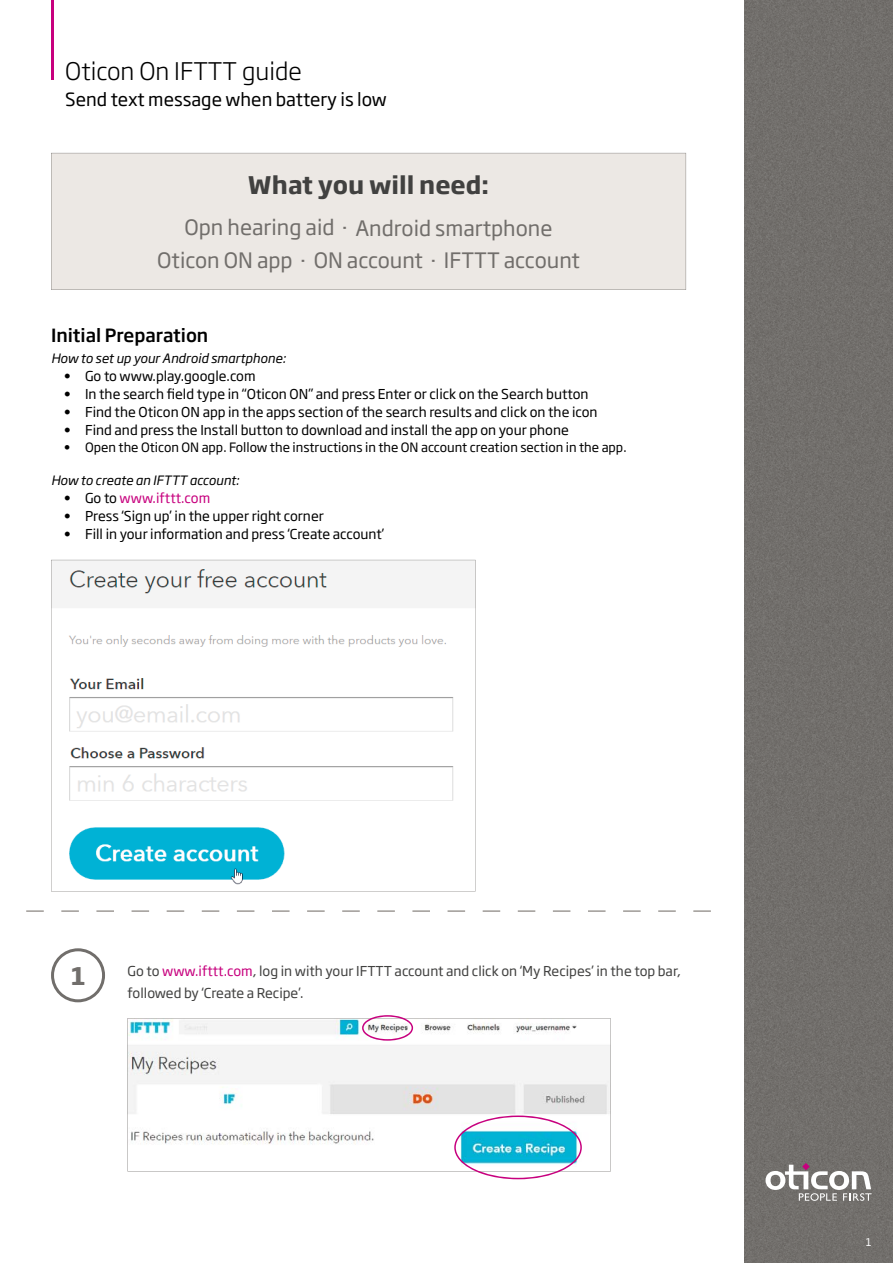
<style>
.page{position:relative;width:893px;height:1263px;background:#fff}
.page>*{position:absolute;margin:0;border:0;box-sizing:border-box;transform-origin:0 0}
.t1{font:300 24px "Soho Gothic Pro";color:#000}
.t2{font:700 24px "Soho Gothic Pro";color:#414140}
.t3{font:700 24px "Soho Gothic Pro";color:#716e6b}
.t4{font:21px/31.5px "Soho Gothic Pro";color:#716e6b;text-align:center}
.t5{font:18px "Soho Gothic Pro";color:#000}
.t6{font:500 18px "Soho Gothic Pro";color:#000}
.t7{font:13.5px "Soho Gothic Pro";color:#000}
.t8{font:13.5px/21px "Soho Gothic Pro";color:#414140}
.t9{font:13.5px "Soho Gothic Pro";color:#c7007e}
.t10{font:12.75px "Soho Gothic Pro";color:#000}
.t11{font:italic 12.75px "Soho Gothic Pro";color:#000}
.t12{font:10.5px "Soho Gothic Pro";color:#fff}
.s1{font-weight:700}
.s2{color:#000}
.s3{color:#c7007e}
</style>
<div class="page">
<div style="left:744px;top:0;width:149px;height:1263px;background:#726f6c"></div>
<hr style="left:51px;top:0;width:2px;height:80px;background:#c7007e">
<svg style="left:765px;top:1163px;width:107px;height:38px"></svg>
<svg style="left:693px;top:910px;width:18px;height:2px"></svg>
<svg style="left:658px;top:910px;width:18px;height:2px"></svg>
<svg style="left:623px;top:910px;width:18px;height:2px"></svg>
<svg style="left:588px;top:910px;width:18px;height:2px"></svg>
<svg style="left:553px;top:910px;width:17px;height:2px"></svg>
<svg style="left:518px;top:910px;width:17px;height:2px"></svg>
<svg style="left:483px;top:910px;width:17px;height:2px"></svg>
<svg style="left:448px;top:910px;width:17px;height:2px"></svg>
<svg style="left:412px;top:910px;width:18px;height:2px"></svg>
<svg style="left:377px;top:910px;width:18px;height:2px"></svg>
<svg style="left:342px;top:910px;width:18px;height:2px"></svg>
<svg style="left:307px;top:910px;width:18px;height:2px"></svg>
<svg style="left:272px;top:910px;width:18px;height:2px"></svg>
<svg style="left:237px;top:910px;width:17px;height:2px"></svg>
<svg style="left:202px;top:910px;width:17px;height:2px"></svg>
<svg style="left:167px;top:910px;width:17px;height:2px"></svg>
<svg style="left:132px;top:910px;width:17px;height:2px"></svg>
<svg style="left:96px;top:910px;width:18px;height:2px"></svg>
<svg style="left:61px;top:910px;width:18px;height:2px"></svg>
<svg style="left:26px;top:910px;width:18px;height:2px"></svg>
<div style="left:51px;top:153px;width:635px;height:137px;background:#ece8e4"></div>
<svg style="left:51px;top:560px;width:425px;height:331px"></svg>
<svg style="left:128px;top:1018px;width:483px;height:153px"></svg>
<svg style="left:51px;top:948px;width:54px;height:54px"></svg>
<svg style="left:362px;top:1015px;width:51px;height:26px"></svg>
<svg style="left:454px;top:1115px;width:128px;height:64px"></svg>
<h1 class="t1" style="left:65px;top:52px;width:238px">Oticon On IFTTT guide</h1>
<h3 class="t5" style="left:65px;top:85px;width:323px">Send text message when battery is low</h3>
<h1 class="t2" style="left:248px;top:166px;width:243px">What you will need:</h1>
<h2 class="t4" style="left:157px;top:212px;width:424px">Opn hearing aid <span class="s1">.</span> Android smartphone<br>Oticon ON app <span class="s1">.</span> ON account <span class="s1">.</span> IFTTT account</h2>
<h3 class="t6" style="left:51px;top:321px;width:159px">Initial Preparation</h3>
<p class="t11" style="left:51px;top:348px;width:236px">How to set up your Android smartphone:</p>
<p class="t7" style="left:64px;top:366px;width:193px">• Go to www.play.google.com</p>
<p class="t7" style="left:64px;top:384px;width:526px">• In the search eld type in “Oticon ON” and press Enter or click on the Search button</p>
<p class="t7" style="left:64px;top:402px;width:535px">• Find the Oticon ON app in the apps section of the search results and click on the icon</p>
<p class="t7" style="left:64px;top:420px;width:507px">• Find and press the Install button to download and install the app on your phone</p>
<p class="t10" style="left:64px;top:437px;width:564px">• Open the Oticon ON app. Follow the instructions in the ON account creation section in the app.</p>
<p class="t11" style="left:51px;top:470px;width:189px">How to create an IFTTT account:</p>
<p class="t9" style="left:64px;top:487px;width:148px"><span class="s2">• Go to</span> www.ifttt.com</p>
<p class="t7" style="left:64px;top:505px;width:262px">• Press ‘Sign up’ in the upper right corner</p>
<p class="t7" style="left:64px;top:523px;width:322px">• Fill in your information and press ‘Create account’</p>
<h1 class="t3" style="left:71px;top:957px;width:16px">1</h1>
<p class="t8" style="left:128px;top:960px;width:555px">Go to <span class="s3">www.ifttt.com</span>, log in with your IFTTT account and click on ‘My Recipes’ in the top bar, followed by ‘Create a Recipe’.</p>
<p class="t12" style="left:866px;top:1234px;width:7px">1</p>
</div>
